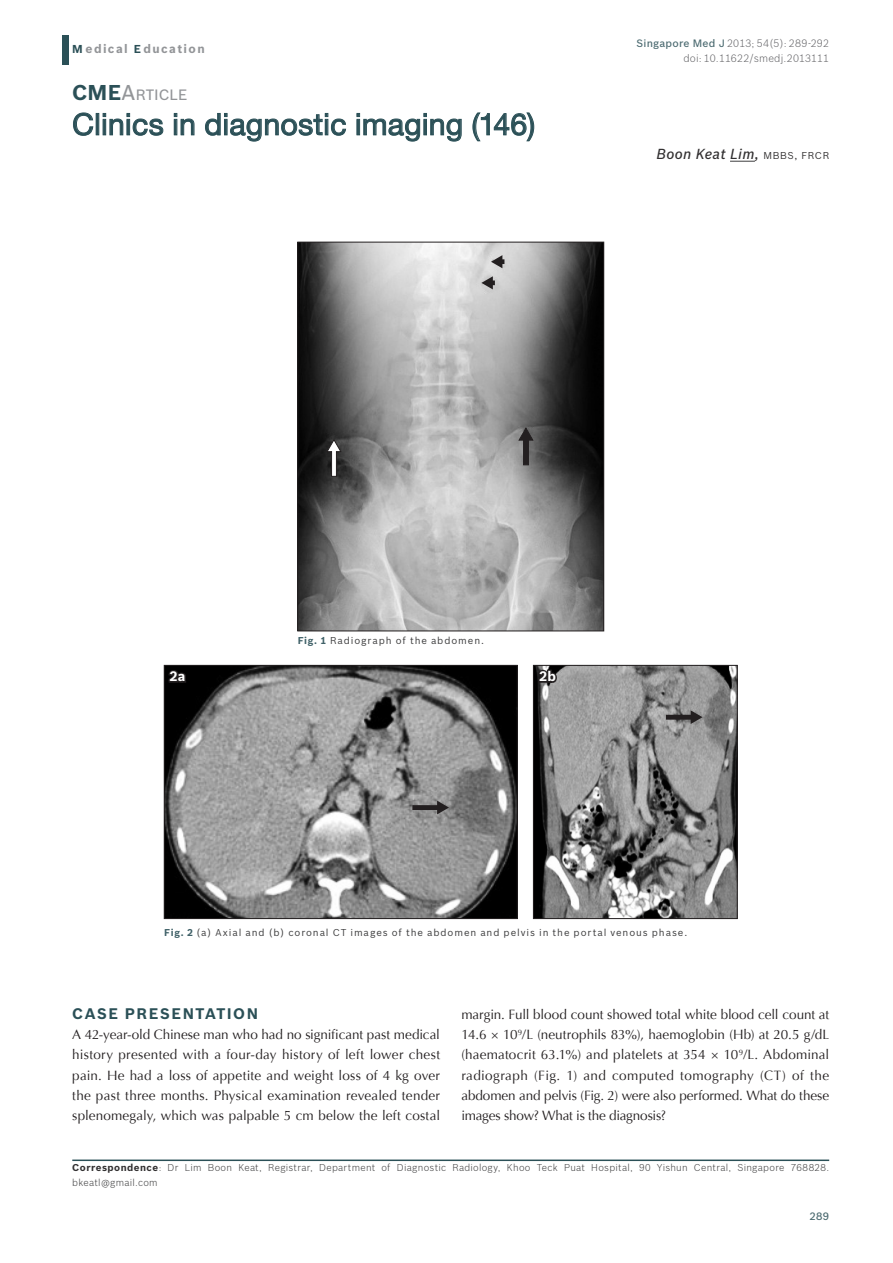
<style>
.page{position:relative;width:893px;height:1263px;background:#fff}
.page>*{position:absolute;margin:0;border:0;box-sizing:border-box;transform-origin:0 0}
.Article_Title{font:30px "Helvetica Neue";letter-spacing:.01em;color:#2b5057}
.ArticleContent{font:700 15px "Bosch Sans";letter-spacing:.1em;color:#2b5057}
.t1{font:500 14.7px "Bosch Sans";letter-spacing:.005em;color:#939598}
.Authors{font:italic 500 14.25px "Bosch Sans";letter-spacing:.015em;color:#312f30}
.ArticleContent-2{font:13.5px/20.2px "Optima";color:#231f20;text-align:justify}
.CME_Questionaire{font:700 13.5px "Bosch Sans";color:#fff}
.t2{font:700 12px "Bosch Sans";letter-spacing:.115em;color:#939598}
.ArtFirstPg-Header{font:300 10.5px "Bosch Sans";letter-spacing:.015em;color:#636366}
.ArtFirstPg-Header-2{font:500 10.5px "Bosch Sans";color:#4b6a70}
.Au_FOOTER{font:300 9.75px/15px "Bosch Sans";letter-spacing:.03em;color:#3e3e3f}
.CME_Questionaire-2{font:9.75px "Bosch Sans";letter-spacing:.095em;color:#3e3e3f}
.s1{font-size:11.25px;color:#2b5057}
.s2{font-weight:700;font-size:21px;color:#2b5057}
.s3{font-size:21px}
.s4{font-weight:500;color:#4b6a70}
.s5{font-weight:400;font-style:normal;font-size:9.75px}
.s6{font-weight:700;color:#406168}
.s7{font-weight:700;color:#312f30}
</style>
<div class="page">
<div style="left:63px;top:35px;width:6px;height:29px;background:#2b5057"></div>
<svg style="left:73px;top:112px;width:21px;height:24px"></svg>
<div style="left:96px;top:113px;width:3px;height:22px;border:1px solid #2b5057"></div>
<svg style="left:103px;top:113px;width:61px;height:23px"></svg>
<svg style="left:174px;top:113px;width:21px;height:23px"></svg>
<svg style="left:205px;top:113px;width:141px;height:29px"></svg>
<svg style="left:357px;top:113px;width:105px;height:29px"></svg>
<svg style="left:472px;top:112px;width:62px;height:30px"></svg>
<svg style="left:730px;top:161px;width:25px;height:1px"></svg>
<hr style="left:72px;top:1159px;width:757px;height:2px;background:#2b5057">
<img style="left:299px;top:244px;width:303px;height:385px">
<div style="left:297px;top:242px;width:307px;height:389px;border:1px solid #231f20"></div>
<svg style="left:481px;top:276px;width:14px;height:13px"></svg>
<svg style="left:491px;top:255px;width:13px;height:13px"></svg>
<svg style="left:326px;top:439px;width:16px;height:38px"></svg>
<svg style="left:518px;top:427px;width:16px;height:39px"></svg>
<img style="left:535px;top:667px;width:201px;height:250px">
<div style="left:533px;top:665px;width:205px;height:254px;border:1px solid #231f20"></div>
<img style="left:166px;top:667px;width:350px;height:250px">
<div style="left:164px;top:665px;width:354px;height:254px;border:1px solid #231f20"></div>
<svg style="left:163px;top:668px;width:25px;height:16px"></svg>
<svg style="left:532px;top:668px;width:26px;height:17px"></svg>
<svg style="left:412px;top:801px;width:37px;height:13px"></svg>
<svg style="left:666px;top:710px;width:36px;height:14px"></svg>
<p class="t2" style="left:72px;top:41px;width:134px"><span class="s1">M</span> edical <span class="s1">E</span>ducation</p>
<p class="t1" style="left:72px;top:85px;width:117px"><span class="s2">CME</span><span class="s3">A</span>RTICLE</p>
<p class="Article_Title" style="left:72px;top:106px;width:464px">Clinics in diagnostic imaging (146)</p>
<p class="ArtFirstPg-Header" style="left:637px;top:36px;width:194px"><span class="s4">Singapore Med J</span> 2013; 54(5): 289-292</p>
<p class="ArtFirstPg-Header" style="left:683px;top:51px;width:147px">doi: 10.11622/smedj.2013111</p>
<p class="Authors" style="left:657px;top:145px;width:174px">Boon Keat Lim, <span class="s5">MBBS, FRCR</span></p>
<p class="CME_Questionaire-2" style="left:298px;top:634px;width:188px"><span class="s6">Fig. 1</span> Radiograph of the abdomen.</p>
<p class="CME_Questionaire" style="left:170px;top:668px;width:17px">2a</p>
<p class="CME_Questionaire" style="left:539px;top:668px;width:18px">2b</p>
<p class="CME_Questionaire-2" style="left:164px;top:927px;width:525px"><span class="s6">Fig. 2</span> (a) Axial and (b) coronal CT images of the abdomen and pelvis in the portal venous phase.</p>
<p class="ArticleContent" style="left:72px;top:1004px;width:187px">CASE PRESENTATION</p>
<p class="ArticleContent-2" style="left:72px;top:1025px;width:369px">A 42-year-old Chinese man who had no significant past medical history presented with a four-day history of left lower chest pain. He had a loss of appetite and weight loss of 4 kg over the past three months. Physical examination revealed tender splenomegaly, which was palpable 5 cm below the left costal</p>
<p class="ArticleContent-2" style="left:461px;top:1004px;width:369px">margin. Full blood count showed total white blood cell count at 14.6 × 10<sup>9</sup>/L (neutrophils 83%), haemoglobin (Hb) at 20.5 g/dL (haematocrit 63.1%) and platelets at 354 × 10<sup>9</sup>/L. Abdominal radiograph (Fig. 1) and computed tomography (CT) of the abdomen and pelvis (Fig. 2) were also performed. What do these images show? What is the diagnosis?</p>
<p class="Au_FOOTER" style="left:72px;top:1160px;width:758px"><span class="s7">Correspondence</span>: Dr Lim Boon Keat, Registrar, Department of Diagnostic Radiology, Khoo Teck Puat Hospital, 90 Yishun Central, Singapore 768828. bkeatl@gmail.com</p>
<p class="ArtFirstPg-Header-2" style="left:809px;top:1210px;width:21px">289</p>
</div>
